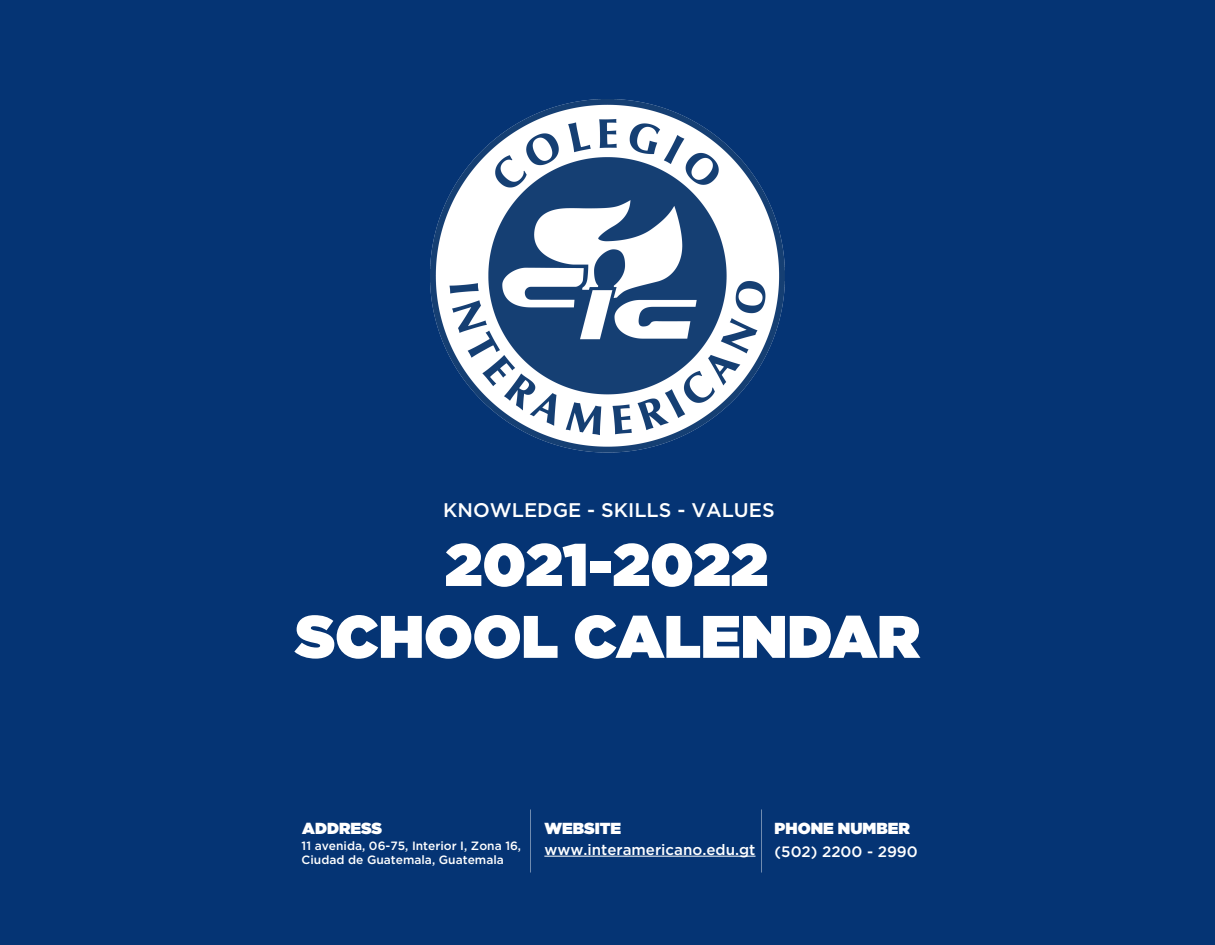
<style>
.page{position:relative;width:1215px;height:945px;background:#053474}
.page>*{position:absolute;margin:0;border:0;box-sizing:border-box;transform-origin:0 0}
.t1{font:900 59.85px/71.8px "Gotham";color:#fff;text-align:center}
.t2{font:500 19.65px "Gotham";color:#fff}
.t3{font:900 16.05px "Gotham";color:#fff}
.t4{font:500 15.15px "Gotham";color:#fff}
.t5{font:500 12px/14.4px "Gotham";color:#fff}
</style>
<div class="page">
<img style="left:431px;top:99px;width:353px;height:354px">
<hr style="left:544px;top:856px;width:212px;height:1px;background:#fff">
<h2 class="t2" style="left:443px;top:497px;width:333px">KNOWLEDGE - SKILLS - VALUES</h2>
<h1 class="t1" style="left:295px;top:528px;width:626px">2021-2022<br>SCHOOL CALENDAR</h1>
<h3 class="t3" style="left:302px;top:816px;width:81px">ADDRESS</h3>
<p class="t5" style="left:302px;top:838px;width:221px">11 avenida, 06-75, Interior I, Zona 16,<br>Ciudad de Guatemala, Guatemala</p>
<h3 class="t3" style="left:544px;top:816px;width:78px">WEBSITE</h3>
<h3 class="t3" style="left:775px;top:816px;width:137px">PHONE NUMBER</h3>
<p class="t4" style="left:544px;top:839px;width:213px">www.interamericano.edu.gt</p>
<p class="t4" style="left:775px;top:841px;width:145px">(502) 2200 - 2990</p>
</div>
